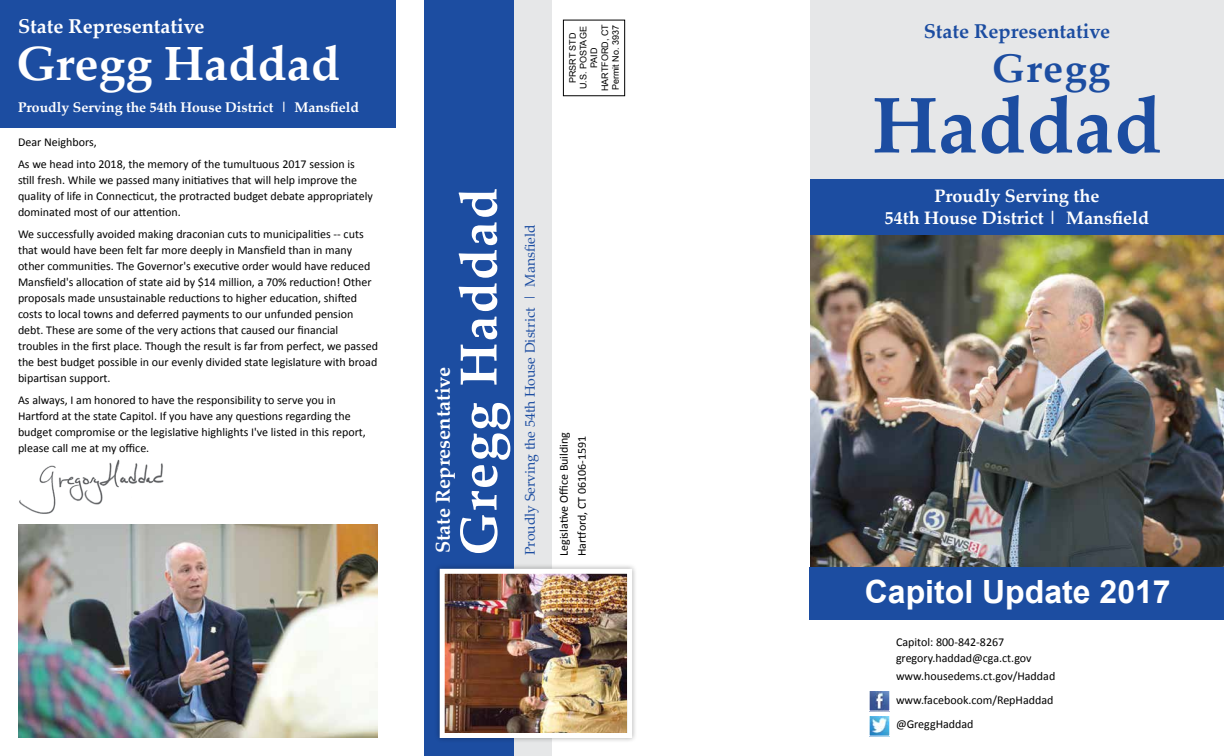
<style>
.page{position:relative;width:1224px;height:756px;background:#fff}
.page>*{position:absolute;margin:0;border:0;box-sizing:border-box;transform-origin:0 0}
.t1{font:700 79px "Palatino Linotype";color:#1c4da1}
.t2{font:700 52px "Palatino Linotype";letter-spacing:.03em;color:#fff}
.t3{font:700 48px "Palatino Linotype";color:#fff}
.t4{font:700 40px "Palatino Linotype";letter-spacing:.03em;color:#1c4da1}
.t5{font:700 32px "Arial";color:#fff}
.t6{font:700 20px "Palatino Linotype";color:#fff}
.t7{font:700 20px "Palatino Linotype";color:#1c4da1}
.t8{font:700 18px/21.6px "Palatino Linotype";color:#fff;text-align:center}
.t9{font:700 14px "Palatino Linotype";color:#fff}
.t10{font:14px "Palatino Linotype";color:#1c4da1}
.t11{font:12px/16px "Calibri";color:#000}
.t12{font:9px/10.8px "Arial";color:#000;text-align:center}
</style>
<div class="page">
<div style="left:810px;top:0;width:414px;height:207px;background:#e6e7e8"></div>
<div style="left:0;top:0;width:396px;height:127px;background:#1c4da1"></div>
<div style="left:500px;top:0;width:52px;height:756px;background:#e6e7e8"></div>
<div style="left:424px;top:0;width:90px;height:756px;background:#1c4da1"></div>
<div style="left:810px;top:179px;width:414px;height:63px;background:#1c4da1"></div>
<img style="left:810px;top:235px;width:414px;height:332px">
<div style="left:563px;top:20px;width:62px;height:76px;border:1px solid #000"></div>
<div style="left:810px;top:567px;width:414px;height:53px;background:#1c4da1"></div>
<div style="left:434px;top:563px;width:204px;height:180px;background:#000;opacity:.35"></div>
<img style="left:446px;top:575px;width:180px;height:157px">
<div style="left:440px;top:569px;width:192px;height:169px;border:5px solid #fff"></div>
<img style="left:18px;top:525px;width:360px;height:212px">
<img style="left:19px;top:459px;width:145px;height:55px">
<img style="left:871px;top:692px;width:17px;height:18px">
<div style="left:869px;top:690px;width:21px;height:22px;border:1px solid #fff"></div>
<img style="left:871px;top:717px;width:17px;height:18px">
<div style="left:869px;top:715px;width:21px;height:22px;border:1px solid #fff"></div>
<h3 class="t6" style="left:18px;top:12px;width:188px">State Representative</h3>
<h3 class="t3" style="left:16px;top:30px;width:325px">Gregg Haddad</h3>
<p class="t9" style="left:18px;top:97px;width:342px">Proudly Serving the 54th House District | Mansfield</p>
<p class="t11" style="left:18px;top:131px;width:338px;line-height:22px">Dear Neighbors,<br>As we head into 2018, the memory of the tumultuous 2017 session is</p>
<p class="t11" style="left:18px;top:172px;width:357px">still fresh. While we passed many initiatives that will help improve the quality of life in Connecticut, the protracted budget debate appropriately dominated most of our attention.</p>
<p class="t11" style="left:18px;top:226px;width:361px">We successfully avoided making draconian cuts to municipalities -- cuts that would have been felt far more deeply in Mansfield than in many other communities. The Governor's executive order would have reduced Mansfield's allocation of state aid by $14 million, a 70% reduction! Other proposals made unsustainable reductions to higher education, shifted costs to local towns and deferred payments to our unfunded pension debt. These are some of the very actions that caused our financial troubles in the first place. Though the result is far from perfect, we passed the best budget possible in our evenly divided state legislature with broad bipartisan support.</p>
<p class="t11" style="left:18px;top:392px;width:349px">As always, I am honored to have the responsibility to serve you in Hartford at the state Capitol. If you have any questions regarding the budget compromise or the legislative highlights I've listed in this report, please call me at my office.</p>
<p class="t12" style="left:567px;top:91px;width:68px;rotate:-90deg">PRSRT STD<br>U.S. POSTAGE<br>PAID<br>HARTFORD, CT<br>Permit No. 3937</p>
<h2 class="t2" style="left:442px;top:556px;width:370px;rotate:-90deg">Gregg Haddad</h2>
<h3 class="t6" style="left:429px;top:553px;width:188px;rotate:-90deg">State Representative</h3>
<p class="t10" style="left:520px;top:555px;width:332px;rotate:-90deg">Proudly Serving the 54th House District | Mansfield</p>
<p class="t11" style="left:555px;top:556px;width:125px;line-height:18px;rotate:-90deg">Legislative Office Building<br>Hartford, CT 06106-1591</p>
<h3 class="t7" style="left:924px;top:17px;width:188px">State Representative</h3>
<h3 class="t4" style="left:992px;top:40px;width:120px">Gregg</h3>
<h1 class="t1" style="left:872px;top:69px;width:291px">Haddad</h1>
<h3 class="t8" style="left:885px;top:184px;width:266px">Proudly Serving the<br>54th House District | Mansfield</h3>
<h3 class="t5" style="left:865px;top:571px;width:307px">Capitol Update 2017</h3>
<p class="t11" style="left:896px;top:634px;width:137px">Capitol: 800-842-8267 gregory.haddad@cga.ct.gov</p>
<p class="t11" style="left:896px;top:664px;width:161px;line-height:24px">www.housedems.ct.gov/Haddad www.facebook.com/RepHaddad @GreggHaddad</p>
</div>
